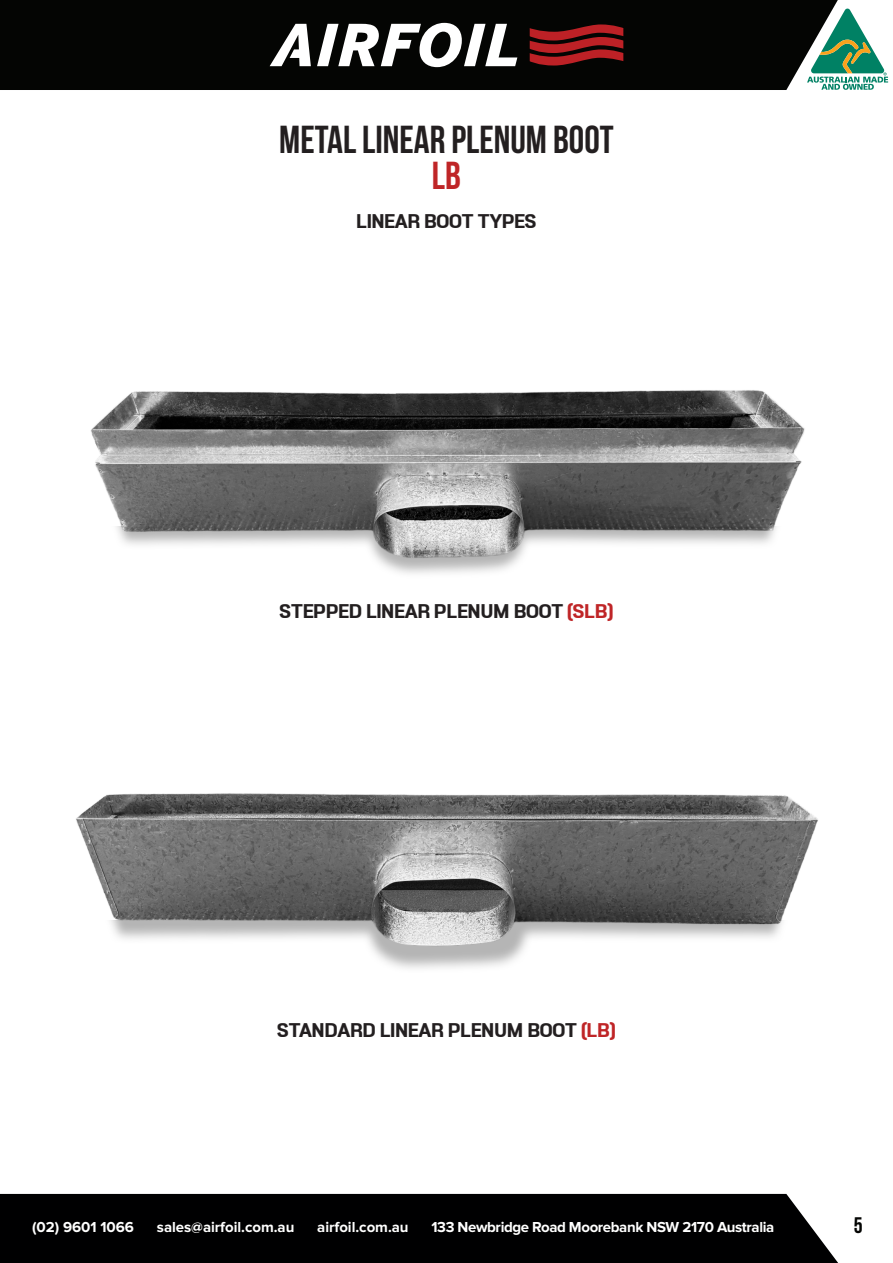
<style>
.page{position:relative;width:893px;height:1263px;background:#fff}
.page>*{position:absolute;margin:0;border:0;box-sizing:border-box;transform-origin:0 0}
.t1{font:700 39px "Bebas Neue";color:#231f20}
.t2{font:700 39px "Bebas Neue";color:#bf2527}
.t3{font:700 24px "LT Emphasis";color:#231f20}
.t4{font:700 22.5px "Bebas Neue";color:#040503}
.t5{font:700 15px "Proxima Nova";color:#fff}
.t6{font:700 15px "Proxima Nova";letter-spacing:-.025em;color:#fff}
.s1{color:#bf2527}
</style>
<div class="page">
<svg style="left:838px;top:8px;width:50px;height:82px"></svg>
<div style="left:0;top:0;width:838px;height:90px;background:#040503"></div>
<svg style="left:317px;top:23px;width:200px;height:44px"></svg>
<svg style="left:270px;top:24px;width:41px;height:42px"></svg>
<svg style="left:530px;top:24px;width:93px;height:42px;background:#731518"></svg>
<div style="left:0;top:1194px;width:838px;height:69px;background:#000001"></div>
<img style="left:76px;top:793px;width:742px;height:176px">
<img style="left:91px;top:390px;width:714px;height:184px">
<p class="t1" style="left:279px;top:118px;width:336px">METAL LINEAR PLENUM BOOT</p>
<p class="t2" style="left:432px;top:154px;width:31px">LB</p>
<p class="t3" style="left:357px;top:209px;width:181px">LINEAR BOOT TYPES</p>
<p class="t3" style="left:280px;top:599px;width:335px">STEPPED LINEAR PLENUM BOOT <span class="s1">(SLB)</span></p>
<p class="t3" style="left:277px;top:1018px;width:339px">STANDARD LINEAR PLENUM BOOT <span class="s1">(LB)</span></p>
<p class="t5" style="left:32px;top:1218px;width:103px">(02) 9601 1066</p>
<p class="t5" style="left:157px;top:1218px;width:139px">sales@airfoil.com.au</p>
<p class="t5" style="left:317px;top:1218px;width:93px">airfoil.com.au</p>
<p class="t6" style="left:431px;top:1218px;width:344px">133 Newbridge Road Moorebank NSW 2170 Australia</p>
<p class="t4" style="left:854px;top:1213px;width:10px">5</p>
</div>
